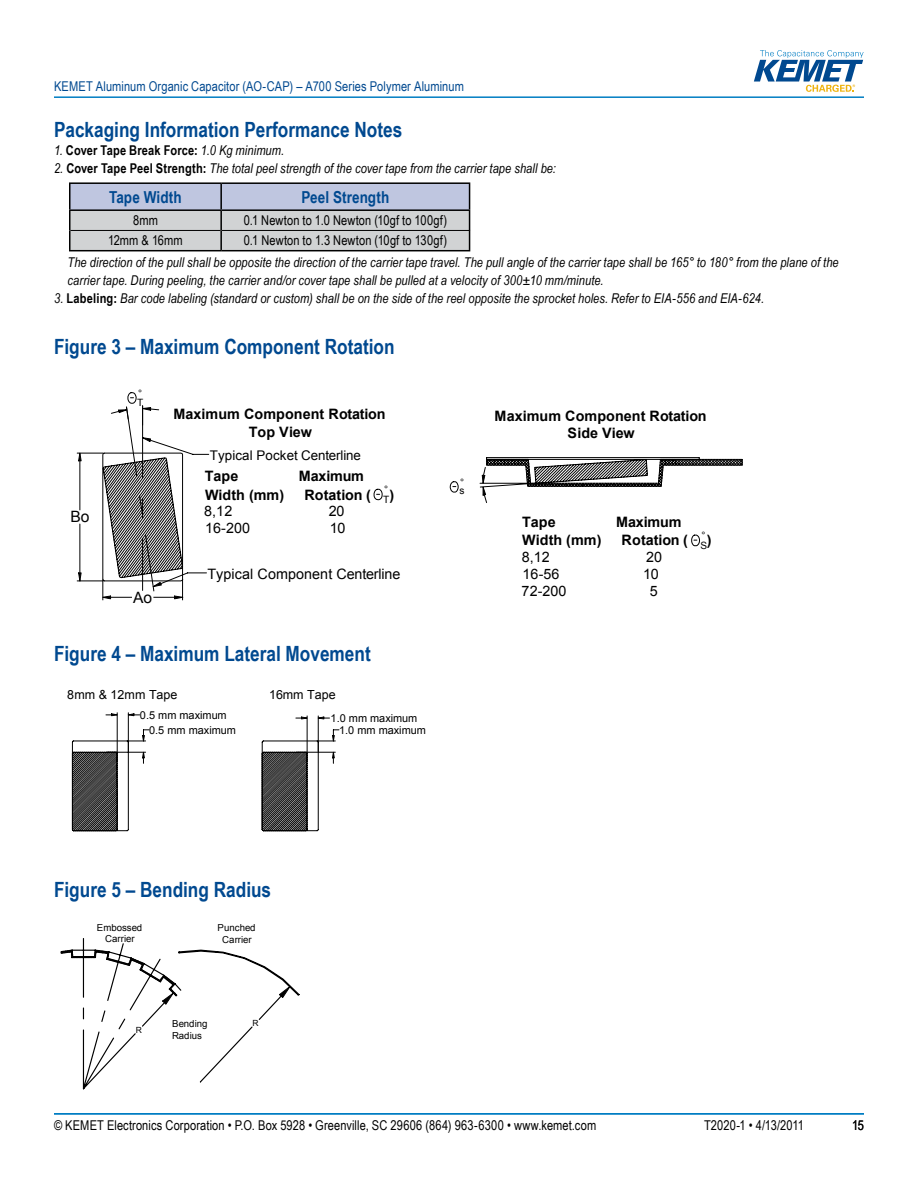
<style>
.page{position:relative;width:918px;height:1188px;background:#fff}
.page>*{position:absolute;margin:0;border:0;box-sizing:border-box;transform-origin:0 0}
.t1{font:700 21px "Arial Narrow";color:#004990}
.t2{font:700 16.5px "Arial Narrow";letter-spacing:.005em;color:#004990}
.t3{font:15.6px "Arial";color:#000}
.t4{font:700 14.4px/17.4px "Arial";letter-spacing:.005em;color:#000;text-align:center}
.t5{font:14.4px "Arial";color:#000}
.t6{font:italic 13.5px/18px "Arial Narrow";letter-spacing:.005em;color:#000}
.t7{font:13.5px "Arial Narrow";letter-spacing:.01em;color:#000}
.t8{font:13.5px "Arial Narrow";letter-spacing:.005em;color:#004990}
.t9{font:700 13.5px "Arial Narrow";letter-spacing:.01em;color:#000}
.t10{font:13.35px "Arial";letter-spacing:.005em;color:#000}
.t11{font:12.45px "Arial";letter-spacing:-.005em;color:#010101}
.t12{font:10.95px "Arial";letter-spacing:-.005em;color:#010101}
.t13{font:10.05px/9.6px "Arial";color:#000}
.t14{font:9.6px/11.7px "Arial";letter-spacing:-.005em;color:#010101;text-align:center}
.t15{font:8.4px "Arial";color:#010101}
.s1{font-weight:400;font-style:italic}
.s2{font-weight:700;font-style:normal}
</style>
<div class="page">
<hr style="left:54px;top:1113px;width:810px;height:2px;background:#007dc3">
<hr style="left:54px;top:96px;width:810px;height:2px;background:#007dc3">
<svg style="left:754px;top:50px;width:110px;height:42px"></svg>
<svg style="left:102px;top:596px;width:9px;height:3px"></svg>
<svg style="left:174px;top:596px;width:10px;height:3px"></svg>
<svg style="left:79px;top:452px;width:618px;height:140px"></svg>
<svg style="left:127px;top:392px;width:409px;height:112px"></svg>
<svg style="left:373px;top:475px;width:327px;height:71px"></svg>
<svg style="left:110px;top:405px;width:633px;height:61px"></svg>
<svg style="left:152px;top:572px;width:55px;height:15px"></svg>
<svg style="left:71px;top:712px;width:79px;height:120px"></svg>
<svg style="left:261px;top:715px;width:79px;height:117px"></svg>
<svg style="left:60px;top:938px;width:240px;height:152px"></svg>
<hr style="left:221px;top:182px;width:249px;height:2px;background:#000">
<hr style="left:69px;top:182px;width:152px;height:2px;background:#000">
<svg style="left:69px;top:183px;width:401px;height:68px;background:#babec8"></svg>
<hr style="left:220px;top:230px;width:2px;height:20px;background:#000">
<p class="t8" style="left:54px;top:76px;width:411px">KEMET Aluminum Organic Capacitor (AO-CAP) – A700 Series Polymer Aluminum</p>
<h1 class="t1" style="left:54px;top:113px;width:350px">Packaging Information Performance Notes</h1>
<p class="t9" style="left:54px;top:140px;width:232px"><span class="s1">1.</span> Cover Tape Break Force: <span class="s1">1.0 Kg minimum.</span></p>
<p class="t6" style="left:54px;top:159px;width:504px">2. <span class="s2">Cover Tape Peel Strength:</span> The total peel strength of the cover tape from the carrier tape shall be:</p>
<p class="t2" style="left:109px;top:184px;width:74px">Tape Width</p>
<p class="t2" style="left:301px;top:184px;width:89px">Peel Strength</p>
<p class="t7" style="left:133px;top:211px;width:26px">8mm</p>
<p class="t7" style="left:244px;top:211px;width:205px">0.1 Newton to 1.0 Newton (10gf to 100gf)</p>
<p class="t7" style="left:108px;top:231px;width:76px">12mm &amp; 16mm</p>
<p class="t7" style="left:244px;top:231px;width:205px">0.1 Newton to 1.3 Newton (10gf to 130gf)</p>
<p class="t6" style="left:68px;top:253px;width:773px">The direction of the pull shall be opposite the direction of the carrier tape travel. The pull angle of the carrier tape shall be 165° to 180° from the plane of the carrier tape. During peeling, the carrier and/or cover tape shall be pulled at a velocity of 300±10 mm/minute.</p>
<p class="t6" style="left:54px;top:289px;width:712px">3. <span class="s2">Labeling:</span> Bar code labeling (standard or custom) shall be on the side of the reel opposite the sprocket holes. Refer to EIA-556 and EIA-624.</p>
<h1 class="t1" style="left:54px;top:330px;width:342px">Figure 3 – Maximum Component Rotation</h1>
<p class="t3" style="left:71px;top:507px;width:21px">Bo</p>
<p class="t13" style="left:137px;top:388px;width:8px">°<br>T</p>
<p class="t3" style="left:133px;top:587px;width:21px">Ao</p>
<p class="t4" style="left:174px;top:406px;width:214px">Maximum Component Rotation<br>Top View</p>
<p class="t4" style="left:495px;top:408px;width:214px">Maximum Component Rotation<br>Side View</p>
<p class="t4" style="left:205px;top:468px;width:35px">Tape</p>
<p class="t4" style="left:299px;top:468px;width:67px">Maximum</p>
<p class="t4" style="left:205px;top:486px;width:81px">Width (mm)</p>
<p class="t4" style="left:304px;top:486px;width:68px">Rotation (</p>
<p class="t13" style="left:383px;top:485px;width:13px">°<br>T<sup>)</sup></p>
<p class="t5" style="left:204px;top:502px;width:30px">8,12</p>
<p class="t5" style="left:329px;top:502px;width:17px">20</p>
<p class="t5" style="left:205px;top:519px;width:46px">16-200</p>
<p class="t5" style="left:330px;top:519px;width:17px">10</p>
<p class="t4" style="left:522px;top:514px;width:35px">Tape</p>
<p class="t4" style="left:616px;top:514px;width:67px">Maximum</p>
<p class="t4" style="left:522px;top:532px;width:81px">Width (mm)</p>
<p class="t4" style="left:622px;top:532px;width:85px">Rotation ( <sup>°</sup></p>
<p class="t10" style="left:210px;top:447px;width:153px">Typical Pocket Centerline</p>
<p class="t13" style="left:459px;top:478px;width:7px;line-height:8.1px">° s</p>
<p class="t13" style="left:701px;top:541px;width:13px">S<sup>)</sup></p>
<p class="t5" style="left:207px;top:565px;width:194px">Typical Component Centerline</p>
<p class="t5" style="left:522px;top:547px;width:30px">8,12</p>
<p class="t5" style="left:646px;top:547px;width:17px">20</p>
<p class="t5" style="left:523px;top:565px;width:38px">16-56</p>
<p class="t5" style="left:643px;top:565px;width:17px">10</p>
<p class="t5" style="left:522px;top:582px;width:46px">72-200</p>
<p class="t5" style="left:650px;top:582px;width:9px">5</p>
<h1 class="t1" style="left:54px;top:638px;width:318px">Figure 4 – Maximum Lateral Movement</h1>
<p class="t11" style="left:67px;top:686px;width:112px">8mm &amp; 12mm Tape</p>
<p class="t11" style="left:269px;top:686px;width:68px">16mm Tape</p>
<p class="t12" style="left:140px;top:708px;width:88px">0.5 mm maximum</p>
<p class="t12" style="left:331px;top:711px;width:88px">1.0 mm maximum</p>
<p class="t12" style="left:149px;top:723px;width:88px">0.5 mm maximum</p>
<p class="t12" style="left:339px;top:723px;width:88px">1.0 mm maximum</p>
<h1 class="t1" style="left:54px;top:873px;width:219px">Figure 5 – Bending Radius</h1>
<p class="t14" style="left:97px;top:922px;width:47px">Embossed<br>Carrier</p>
<p class="t14" style="left:218px;top:922px;width:40px">Punched<br>Carrier</p>
<p class="t15" style="left:136px;top:1024px;width:8px">R</p>
<p class="t14" style="left:172px;top:1018px;width:37px">Bending</p>
<p class="t15" style="left:253px;top:1018px;width:8px">R</p>
<p class="t14" style="left:172px;top:1030px;width:31px">Radius</p>
<p class="t7" style="left:54px;top:1116px;width:544px">© KEMET Electronics Corporation • P.O. Box 5928 • Greenville, SC 29606 (864) 963-6300 • www.kemet.com</p>
<p class="t7" style="left:704px;top:1116px;width:101px">T2020-1 • 4/13/2011</p>
<p class="t7" style="left:852px;top:1116px;width:13px">15</p>
</div>
